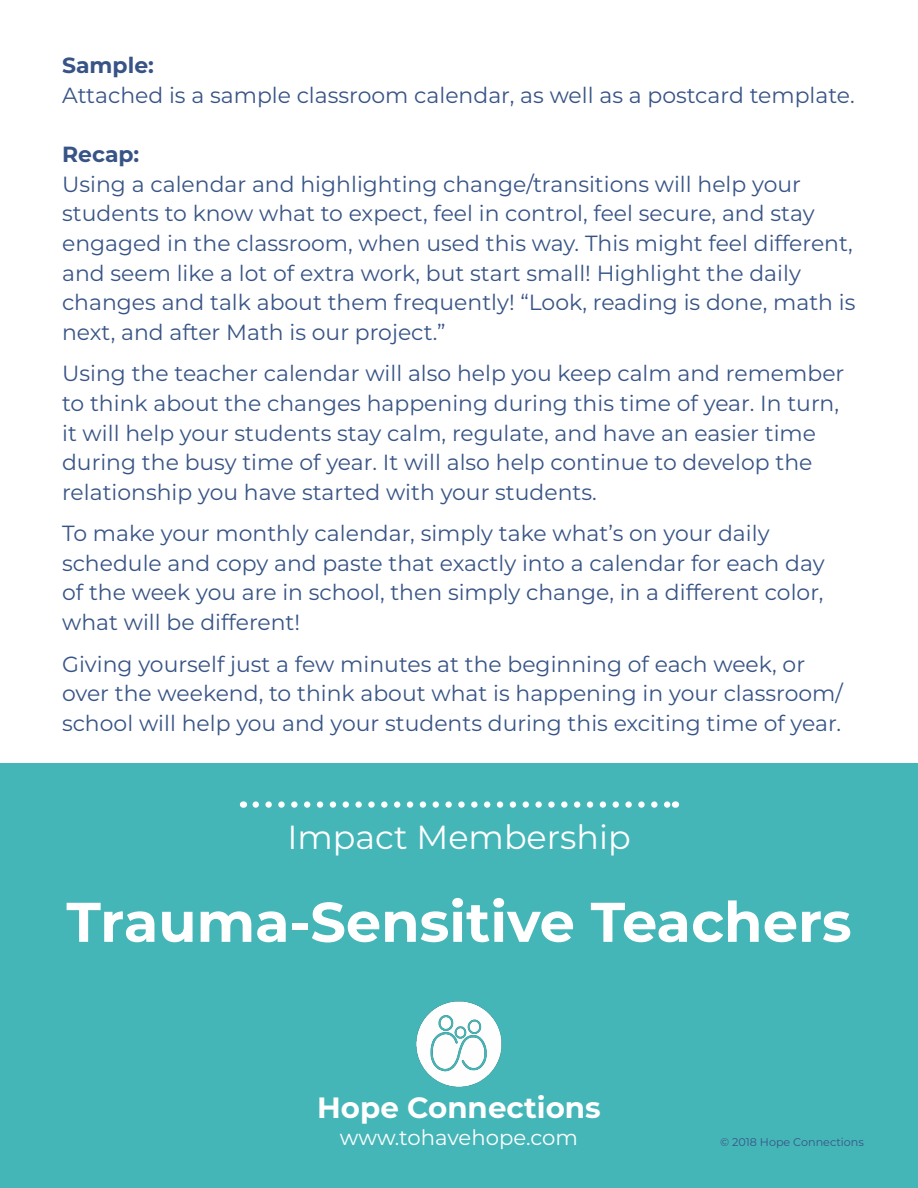
<style>
.page{position:relative;width:918px;height:1188px;background:#fff}
.page>*{position:absolute;margin:0;border:0;box-sizing:border-box;transform-origin:0 0}
.t1{font:700 55.8px "Montserrat";color:#fff}
.t2{font:33.45px "Montserrat";color:#fff}
.t3{font:700 29.25px "Montserrat";color:#fff}
.t4{font:21.9px/29.5px "Montserrat";color:#385486}
.t5{font:700 21.9px "Montserrat";color:#385486}
.t6{font:21.15px "Montserrat";color:#fff}
.t7{font:11.25px "Montserrat";color:#385486}
</style>
<div class="page">
<div style="left:0;top:764px;width:918px;height:424px;background:#45b6b8"></div>
<svg style="left:256px;top:801px;width:413px;height:7px"></svg>
<img style="left:416px;top:1001px;width:86px;height:86px">
<p class="t5" style="left:62px;top:50px;width:93px">Sample:</p>
<p class="t4" style="left:62px;top:80px;width:794px">Attached is a sample classroom calendar, as well as a postcard template.</p>
<p class="t5" style="left:62px;top:139px;width:79px">Recap:</p>
<p class="t4" style="left:62px;top:168px;width:795px">Using a calendar and highlighting change/transitions will help your students to know what to expect, feel in control, feel secure, and stay engaged in the classroom, when used this way. This might feel different, and seem like a lot of extra work, but start small! Highlight the daily changes and talk about them frequently! “Look, reading is done, math is next, and after Math is our project.”</p>
<p class="t4" style="left:62px;top:358px;width:784px">Using the teacher calendar will also help you keep calm and remember to think about the changes happening during this time of year. In turn, it will help your students stay calm, regulate, and have an easier time during the busy time of year. It will also help continue to develop the relationship you have started with your students.</p>
<p class="t4" style="left:62px;top:518px;width:764px">To make your monthly calendar, simply take what’s on your daily schedule and copy and paste that exactly into a calendar for each day of the week you are in school, then simply change, in a different color, what will be different!</p>
<p class="t4" style="left:62px;top:648px;width:782px">Giving yourself just a few minutes at the beginning of each week, or over the weekend, to think about what is happening in your classroom/ school will help you and your students during this exciting time of year.</p>
<p class="t2" style="left:287px;top:814px;width:345px">Impact Membership</p>
<p class="t1" style="left:66px;top:882px;width:787px">Trauma-Sensitive Teachers</p>
<p class="t3" style="left:317px;top:1086px;width:285px">Hope Connections</p>
<p class="t6" style="left:340px;top:1123px;width:240px">www.tohavehope.com</p>
<p class="t7" style="left:720px;top:1134px;width:145px">© 2018 Hope Connections</p>
</div>
